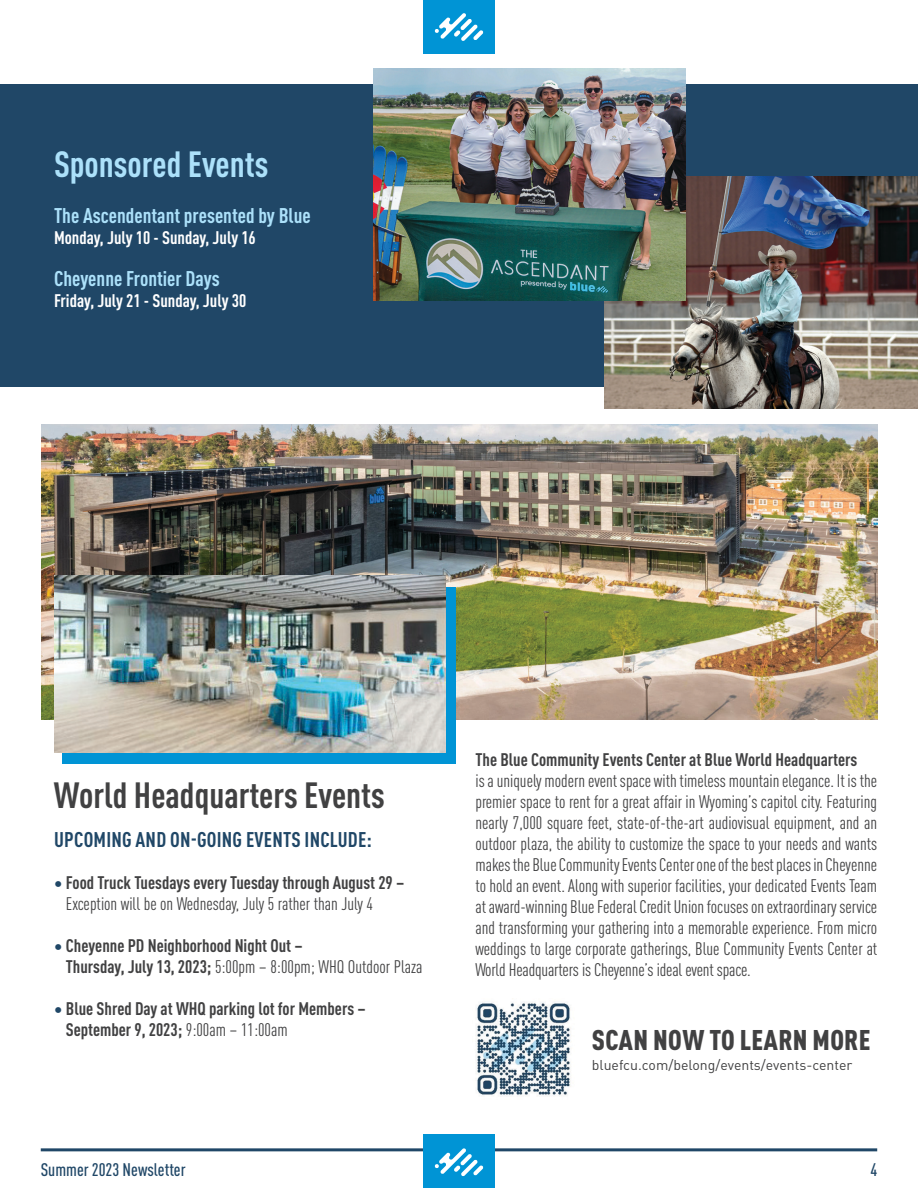
<style>
.page{position:relative;width:918px;height:1188px;background:#fff}
.page>*{position:absolute;margin:0;border:0;box-sizing:border-box;transform-origin:0 0}
.t1{font:700 condensed 36px "DINOT";color:#414142}
.t2{font:700 condensed 36px "DINOT";color:#ace1fa}
.paragraph_text{font:900 condensed 28.05px "DINOT";letter-spacing:.01em;color:#414142}
.paragraph_text-2{font:700 condensed 21px "DINOT";color:#ace1fa}
.paragraph_text-3{font:700 condensed 21px "DINOT";letter-spacing:.01em;color:#204767}
.paragraph_text-4{font:condensed 18px/21px "DINOT";letter-spacing:-.01em;color:#414142;text-align:justify}
.paragraph_text-5{font:700 condensed 18px/21px "DINOT";color:#414142}
.paragraph_text-6{font:700 condensed 18px "DINOT";color:#fff}
.t3{font:500 condensed 18px "DINOT";color:#204767}
.t4{font:14.1px "DINOT";color:#414142}
.s1{color:#204767}
.s2{font-weight:700}
.s3{font-weight:400;color:#204767}
.s4{font-weight:400}
</style>
<div class="page">
<hr style="left:41px;top:1148px;width:836px;height:3px;background:#204767">
<div style="left:423px;top:1134px;width:72px;height:54px;background:#0094d5"></div>
<div style="left:423px;top:0;width:72px;height:54px;background:#0094d5"></div>
<svg style="left:435px;top:13px;width:48px;height:28px"></svg>
<svg style="left:435px;top:1148px;width:48px;height:28px"></svg>
<img style="left:475px;top:1002px;width:96px;height:94px">
<img style="left:42px;top:424px;width:835px;height:295px">
<div style="left:63px;top:587px;width:393px;height:177px;background:#0094d5"></div>
<img style="left:54px;top:576px;width:392px;height:177px">
<div style="left:0;top:84px;width:918px;height:303px;background:#204767"></div>
<img style="left:605px;top:177px;width:313px;height:231px">
<img style="left:374px;top:69px;width:312px;height:231px">
<p class="t2" style="left:54px;top:137px;width:216px">Sponsored Events</p>
<p class="paragraph_text-2" style="left:54px;top:200px;width:258px">The Ascendentant presented by Blue</p>
<p class="paragraph_text-6" style="left:54px;top:225px;width:203px">Monday, July 10 - Sunday, July 16</p>
<p class="paragraph_text-2" style="left:54px;top:263px;width:167px">Cheyenne Frontier Days</p>
<p class="paragraph_text-6" style="left:54px;top:288px;width:194px">Friday, July 21 - Sunday, July 30</p>
<p class="t1" style="left:54px;top:769px;width:333px">World Headquarters Events</p>
<p class="paragraph_text-3" style="left:54px;top:824px;width:319px">UPCOMING AND ON-GOING EVENTS INCLUDE:</p>
<p class="paragraph_text-4" style="left:66px;top:871px;width:340px;text-indent:-12px"><span class="s1">•</span> <span class="s2">Food Truck Tuesdays every Tuesday through August 29 –<br></span>Exception will be on Wednesday, July 5 rather than July 4</p>
<p class="paragraph_text-5" style="left:66px;top:934px;width:358px;text-indent:-12px"><span class="s3">•</span> Cheyenne PD Neighborhood Night Out –<br>Thursday, July 13, 2023; <span class="s4">5:00pm – 8:00pm; WHQ Outdoor Plaza</span></p>
<p class="paragraph_text-5" style="left:66px;top:997px;width:301px;text-indent:-12px"><span class="s3">•</span> Blue Shred Day at WHQ parking lot for Members –<br>September 9, 2023; <span class="s4">9:00am – 11:00am</span></p>
<p class="paragraph_text-5" style="left:476px;top:748px;width:383px">The Blue Community Events Center at Blue World Headquarters</p>
<p class="paragraph_text-4" style="left:476px;top:769px;width:403px">is a uniquely modern event space with timeless mountain elegance. It is the premier space to rent for a great affair in Wyoming’s capitol city. Featuring nearly 7,000 square feet, state-of-the-art audiovisual equipment, and an outdoor plaza, the ability to customize the space to your needs and wants makes the Blue Community Events Center one of the best places in Cheyenne to hold an event. Along with superior facilities, your dedicated Events Team at award-winning Blue Federal Credit Union focuses on extraordinary service and transforming your gathering into a memorable experience. From micro weddings to large corporate gatherings, Blue Community Events Center at World Headquarters is Cheyenne’s ideal event space.</p>
<p class="paragraph_text" style="left:592px;top:1019px;width:280px">SCAN NOW TO LEARN MORE</p>
<p class="t4" style="left:592px;top:1054px;width:262px">bluefcu.com/belong/events/events-center</p>
<p class="t3" style="left:41px;top:1157px;width:146px">Summer 2023 Newsletter</p>
<p class="t3" style="left:870px;top:1157px;width:8px">4</p>
</div>
